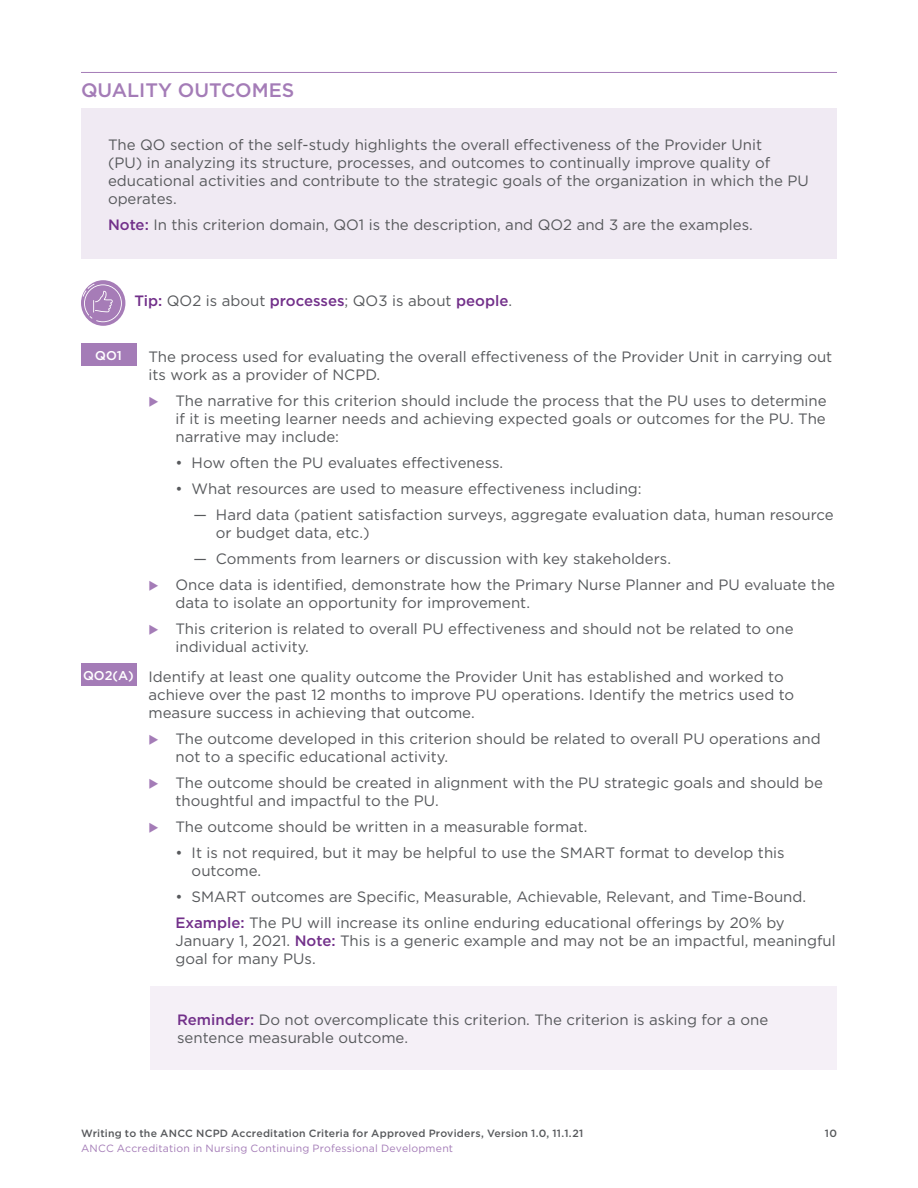
<style>
.page{position:relative;width:918px;height:1188px;background:#fff}
.page>*{position:absolute;margin:0;border:0;box-sizing:border-box;transform-origin:0 0}
.t1{font:500 19.5px "Gotham";color:#a47cb7}
.t2{font:15px/18px "Gotham";color:#57595c}
.t3{font:500 12.75px "Gotham";color:#fff}
.t4{font:500 10.5px "Gotham";letter-spacing:.02em;color:#57595c}
.t5{font:10.5px "Gotham";letter-spacing:.02em;color:#a47cb7}
.s1{font-weight:500;color:#72308a}
.s2{color:#a47cb7}
.s3{font-weight:500;font-size:12.75px;color:#fff}
</style>
<div class="page">
<hr style="left:81px;top:72px;width:756px;height:1px;background:#a47cb7">
<div style="left:81px;top:109px;width:756px;height:150px;background:#f0eaf3"></div>
<div style="left:81px;top:280px;width:44px;height:46px;background:#a67cb7;border-radius:50%"></div>
<svg style="left:83px;top:284px;width:39px;height:38px"></svg>
<div style="left:81px;top:344px;width:55px;height:22px;background:#a47cb7"></div>
<div style="left:81px;top:663px;width:55px;height:23px;background:#a47cb7"></div>
<div style="left:150px;top:986px;width:687px;height:84px;background:#f5f0f7"></div>
<h1 class="t1" style="left:81px;top:77px;width:215px">QUALITY OUTCOMES</h1>
<p class="t2" style="left:108px;top:135px;width:702px">The QO section of the self-study highlights the overall effectiveness of the Provider Unit<br>(PU) in analyzing its structure, processes, and outcomes to continually improve quality of educational activities and contribute to the strategic goals of the organization in which the PU operates.</p>
<p class="t2" style="left:108px;top:215px;width:646px"><span class="s1">Note:</span> In this criterion domain, QO1 is the description, and QO2 and 3 are the examples.</p>
<p class="t2" style="left:134px;top:292px;width:379px"><span class="s1">Tip:</span> QO2 is about <span class="s1">processes</span>; QO3 is about <span class="s1">people</span>.</p>
<p class="t3" style="left:95px;top:347px;width:28px">QO1</p>
<p class="t2" style="left:148px;top:347px;width:685px">The process used for evaluating the overall effectiveness of the Provider Unit in carrying out its work as a provider of NCPD.</p>
<p class="t2" style="left:175px;top:391px;width:653px;text-align:justify;text-indent:-27px"><span class="s2">◆</span> The narrative for this criterion should include the process that the PU uses to determine if it is meeting learner needs and achieving expected goals or outcomes for the PU. The narrative may include:</p>
<p class="t2" style="left:175px;top:453px;width:329px">• How often the PU evaluates effectiveness.</p>
<p class="t2" style="left:175px;top:479px;width:468px">• What resources are used to measure effectiveness including:</p>
<p class="t2" style="left:216px;top:505px;width:619px;text-indent:-22px">— Hard data (patient satisfaction surveys, aggregate evaluation data, human resource or budget data, etc.)</p>
<p class="t2" style="left:193px;top:550px;width:479px">— Comments from learners or discussion with key stakeholders.</p>
<p class="t2" style="left:175px;top:576px;width:661px;text-indent:-27px"><span class="s2">◆</span> Once data is identified, demonstrate how the Primary Nurse Planner and PU evaluate the data to isolate an opportunity for improvement.</p>
<p class="t2" style="left:175px;top:620px;width:620px;text-indent:-27px"><span class="s2">◆</span> This criterion is related to overall PU effectiveness and should not be related to one individual activity.</p>
<p class="t2" style="left:148px;top:667px;width:647px;text-indent:-65px"><span class="s3">QO2(A)</span> Identify at least one quality outcome the Provider Unit has established and worked to achieve over the past 12 months to improve PU operations. Identify the metrics used to measure success in achieving that outcome.</p>
<p class="t2" style="left:175px;top:729px;width:647px;text-indent:-27px"><span class="s2">◆</span> The outcome developed in this criterion should be related to overall PU operations and not to a specific educational activity.</p>
<p class="t2" style="left:175px;top:773px;width:649px;text-indent:-27px"><span class="s2">◆</span> The outcome should be created in alignment with the PU strategic goals and should be thoughtful and impactful to the PU.</p>
<p class="t2" style="left:148px;top:817px;width:441px"><span class="s2">◆</span> The outcome should be written in a measurable format.</p>
<p class="t2" style="left:192px;top:843px;width:595px;text-indent:-16px">• It is not required, but it may be helpful to use the SMART format to develop this outcome.</p>
<p class="t2" style="left:175px;top:884px;width:632px;line-height:26.1px">• SMART outcomes are Specific, Measurable, Achievable, Relevant, and Time-Bound.<br><span class="s1">Example:</span> The PU will increase its online enduring educational offerings by 20% by</p>
<p class="t2" style="left:175px;top:932px;width:662px">January 1, 2021. <span class="s1">Note:</span> This is a generic example and may not be an impactful, meaningful goal for many PUs.</p>
<p class="t2" style="left:177px;top:1011px;width:593px"><span class="s1">Reminder:</span> Do not overcomplicate this criterion. The criterion is asking for a one sentence measurable outcome.</p>
<p class="t4" style="left:81px;top:1126px;width:504px">Writing to the ANCC NCPD Accreditation Criteria for Approved Providers, Version 1.0, 11.1.21</p>
<p class="t4" style="left:825px;top:1126px;width:14px">10</p>
<p class="t5" style="left:81px;top:1142px;width:374px">ANCC Accreditation in Nursing Continuing Professional Development</p>
</div>
